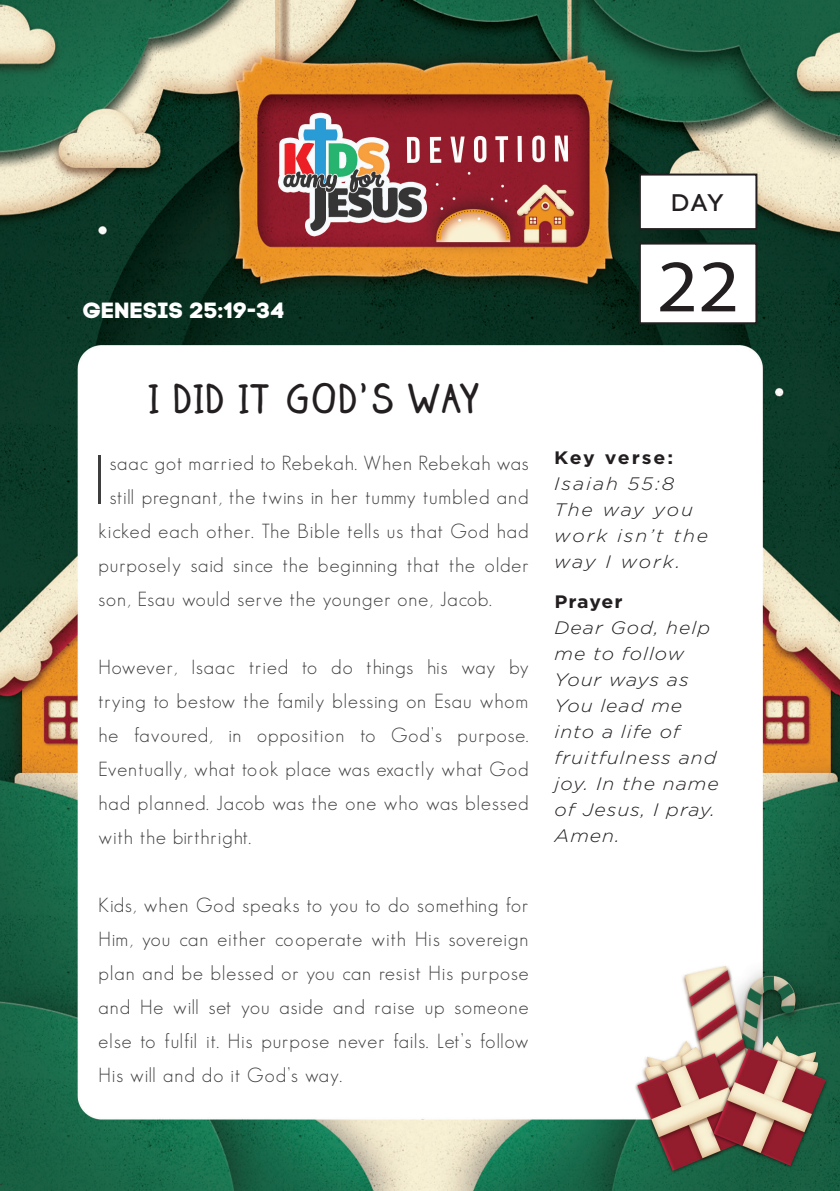
<style>
.page{position:relative;width:840px;height:1191px;background:#fff}
.page>*{position:absolute;margin:0;border:0;box-sizing:border-box;transform-origin:0 0}
.t1{font:74.4px "Myriad Hebrew";color:#231f20;scale:1.08 1}
.t2{font:300 67.6px "Geosans";color:#3e3e3f}
.t3{font:700 38.2px "Claire Hand";letter-spacing:.05em;color:#231f20}
.t4{font:24px "Code Pro";color:#231f20;scale:1.08 1}
.t5{font:22px "Code Pro Bold";letter-spacing:.02em;color:#fff;scale:1.08 1}
.t6{font:300 20px/34px "Geosans";letter-spacing:.05em;color:#3e3e3f;text-align:justify}
.t7{font:italic 300 18px/26px "Gotham";letter-spacing:.05em;color:#231f20;scale:1.08 1}
.t8{font:italic 300 18px/26px "Gotham";letter-spacing:.1em;color:#231f20;scale:1.08 1}
.t9{font:700 18px "Gotham";letter-spacing:.07em;color:#231f20;scale:1.08 1}
</style>
<div class="page">
<img style="left:0;top:0;width:839px;height:1191px">
<div style="left:639px;top:174px;width:117px;height:55px;background:#fff"></div>
<div style="left:638px;top:173px;width:119px;height:57px;border:2px solid #231f20"></div>
<div style="left:639px;top:243px;width:117px;height:80px;background:#fff"></div>
<div style="left:638px;top:242px;width:119px;height:82px;border:2px solid #231f20"></div>
<p class="t5" style="left:84px;top:297px;width:188px">GENESIS 25:19-34</p>
<p class="t4" style="left:671px;top:189px;width:50px">day</p>
<p class="t1" style="left:656px;top:246px;width:78px">22</p>
<p class="t3" style="left:149px;top:372px;width:331px">I DID IT GOD’S WAY</p>
<h2 class="t2" style="left:93px;top:442px;width:14px">I</h2>
<p class="t6" style="left:110px;top:445px;width:420px">saac got married to Rebekah. When Rebekah was</p>
<p class="t6" style="left:110px;top:479px;width:420px">still pregnant, the twins in her tummy tumbled and</p>
<p class="t6" style="left:98px;top:513px;width:431px">kicked each other. The Bible tells us that God had</p>
<p class="t6" style="left:98px;top:547px;width:431px">purposely said since the beginning that the older</p>
<p class="t6" style="left:98px;top:581px;width:394px">son, Esau would serve the younger one, Jacob.</p>
<p class="t6" style="left:98px;top:649px;width:431px">However, Isaac tried to do things his way by trying to bestow the family blessing on Esau whom he favoured, in opposition to God’s purpose.<br>Eventually, what took place was exactly what God had planned. Jacob was the one who was blessed with the birthright.</p>
<p class="t6" style="left:98px;top:887px;width:431px">Kids, when God speaks to you to do something for Him, you can either cooperate with His sovereign plan and be blessed or you can resist His purpose and He will set you aside and raise up someone else to fulfil it. His purpose never fails. Let’s follow His will and do it God’s way.</p>
<p class="t9" style="left:554px;top:445px;width:112px">Key verse:</p>
<p class="t8" style="left:554px;top:470px;width:113px">Isaiah 55:8</p>
<p class="t8" style="left:554px;top:496px;width:144px">The way you work isn’t the way I work.</p>
<p class="t9" style="left:554px;top:590px;width:64px">Prayer</p>
<p class="t7" style="left:554px;top:614px;width:153px">Dear God, help me to follow<br>Your ways as<br>You lead me into a life of fruitfulness and joy. In the name of Jesus, I pray.<br>Amen.</p>
</div>
